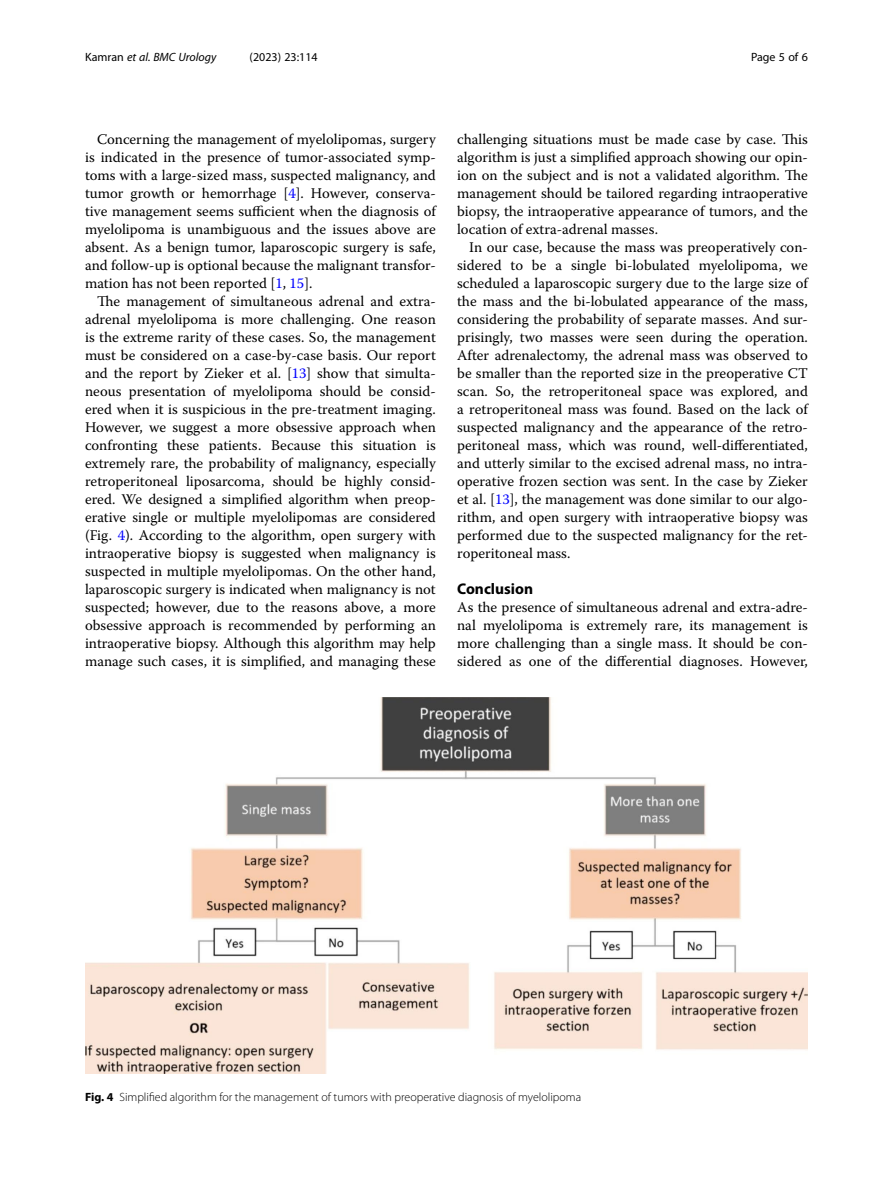
<style>
.page{position:relative;width:893px;height:1191px;background:#fff}
.page>*{position:absolute;margin:0;border:0;box-sizing:border-box;transform-origin:0 0}
.Head_1{font:700 15.45px "Myriad Pro";color:#000}
.Body_Text_Indent{font:14.7px/18px "Warnock Pro";color:#000;text-align:justify}
.Body_Text{font:14.7px/18px "Warnock Pro";color:#000;text-align:justify}
.Figure_Caption{font:300 12px "Myriad Pro";color:#000}
.t1{font:italic 12px "Myriad Pro";color:#000}
.t2{font:12px "Myriad Pro";color:#000}
.s1{font-style:normal}
.s2{color:#00f}
.s3{font-weight:700}
</style>
<div class="page">
<img style="left:85px;top:697px;width:723px;height:377px">
<p class="t1" style="left:85px;top:50px;width:133px"><span class="s1">Kamran</span> et al. BMC Urology</p>
<p class="t2" style="left:250px;top:50px;width:70px">(2023) 23:114</p>
<p class="t2" style="left:751px;top:50px;width:58px">Page 5 of 6</p>
<p class="Body_Text_Indent" style="left:85px;top:130px;width:352px;text-indent:12px">Concerning the management of myelolipomas, surgery is indicated in the presence of tumor-associated symp&shy;toms with a large-sized mass, suspected malignancy, and tumor growth or hemorrhage [<span class="s2">4</span>]. However, conserva&shy;tive management seems sufficient when the diagnosis of myelolipoma is unambiguous and the issues above are absent. As a benign tumor, laparoscopic surgery is safe, and follow-up is optional because the malignant transfor&shy;mation has not been reported [<span class="s2">1</span>, <span class="s2">15</span>].</p>
<p class="Body_Text_Indent" style="left:85px;top:292px;width:352px;text-indent:12px">The management of simultaneous adrenal and extra&shy;adrenal myelolipoma is more challenging. One reason is the extreme rarity of these cases. So, the management must be considered on a case-by-case basis. Our report and the report by Zieker et al. [<span class="s2">13</span>] show that simulta&shy;neous presentation of myelolipoma should be consid&shy;ered when it is suspicious in the pre-treatment imaging.<br>However, we suggest a more obsessive approach when confronting these patients. Because this situation is extremely rare, the probability of malignancy, especially retroperitoneal liposarcoma, should be highly consid&shy;ered. We designed a simplified algorithm when preop&shy;erative single or multiple myelolipomas are considered (Fig. <span class="s2">4</span>). According to the algorithm, open surgery with intraoperative biopsy is suggested when malignancy is suspected in multiple myelolipomas. On the other hand, laparoscopic surgery is indicated when malignancy is not suspected; however, due to the reasons above, a more obsessive approach is recommended by performing an intraoperative biopsy. Although this algorithm may help manage such cases, it is simplified, and managing these</p>
<p class="Body_Text_Indent" style="left:457px;top:130px;width:352px">challenging situations must be made case by case. This algorithm is just a simplified approach showing our opin&shy;ion on the subject and is not a validated algorithm. The management should be tailored regarding intraoperative biopsy, the intraoperative appearance of tumors, and the location of extra-adrenal masses.</p>
<p class="Body_Text_Indent" style="left:457px;top:238px;width:352px;text-indent:12px">In our case, because the mass was preoperatively con&shy;sidered to be a single bi-lobulated myelolipoma, we scheduled a laparoscopic surgery due to the large size of the mass and the bi-lobulated appearance of the mass, considering the probability of separate masses. And sur&shy;prisingly, two masses were seen during the operation.<br>After adrenalectomy, the adrenal mass was observed to be smaller than the reported size in the preoperative CT scan. So, the retroperitoneal space was explored, and a retroperitoneal mass was found. Based on the lack of suspected malignancy and the appearance of the retro&shy;peritoneal mass, which was round, well-differentiated, and utterly similar to the excised adrenal mass, no intra&shy;operative frozen section was sent. In the case by Zieker et al. [<span class="s2">13</span>], the management was done similar to our algo&shy;rithm, and open surgery with intraoperative biopsy was performed due to the suspected malignancy for the ret&shy;roperitoneal mass.</p>
<p class="Head_1" style="left:457px;top:579px;width:77px">Conclusion</p>
<p class="Body_Text" style="left:457px;top:598px;width:352px">As the presence of simultaneous adrenal and extra-adre&shy;nal myelolipoma is extremely rare, its management is more challenging than a single mass. It should be con&shy;sidered as one of the differential diagnoses. However,</p>
<p class="Figure_Caption" style="left:85px;top:1090px;width:498px"><span class="s3">Fig. 4</span> Simplified algorithm for the management of tumors with preoperative diagnosis of myelolipoma</p>
</div>
